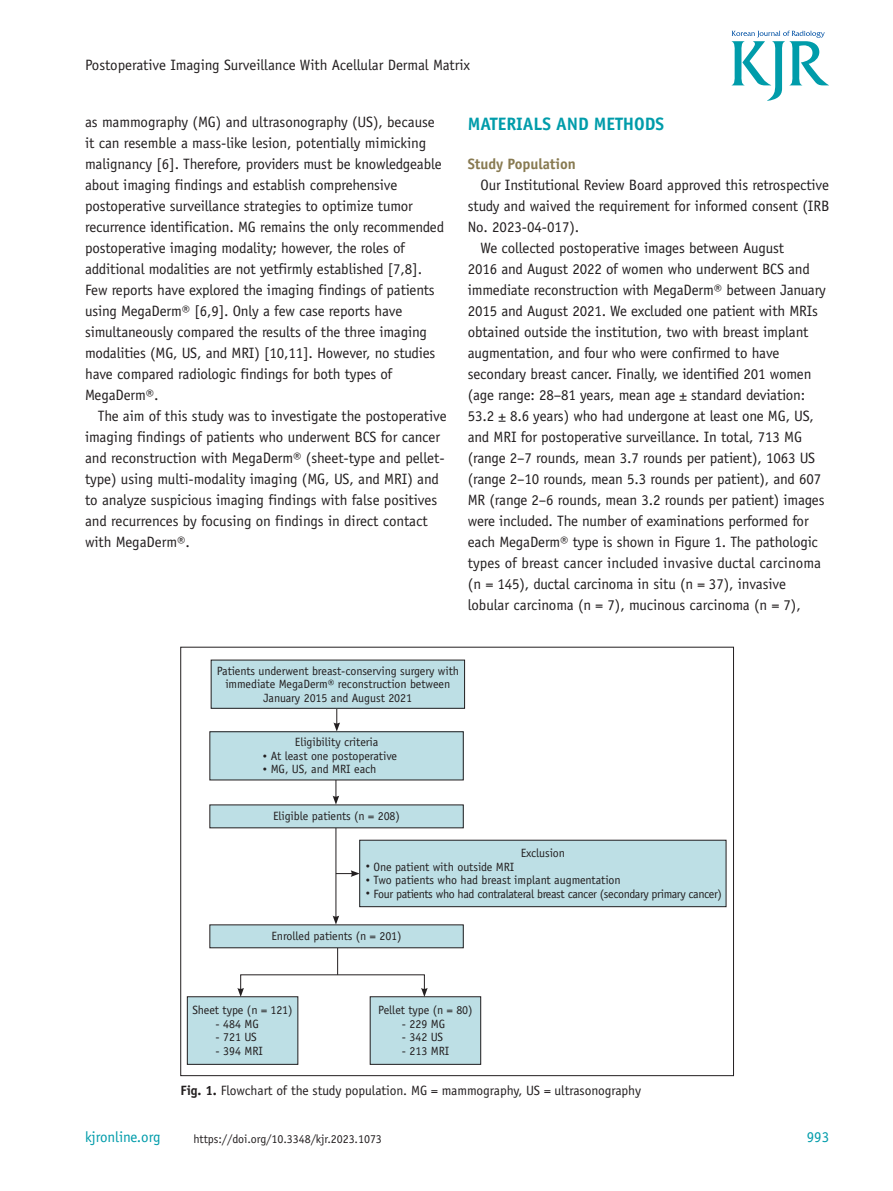
<style>
.page{position:relative;width:893px;height:1191px;background:#fff}
.page>*{position:absolute;margin:0;border:0;box-sizing:border-box;transform-origin:0 0}
.큰제목{font:700 18px "Officina Sans Std";letter-spacing:-.005em;color:#009caa}
.본문{font:15px/21px "Officina Sans Std";letter-spacing:-.01em;color:#231f20}
.t1{font:15px "Officina Sans Std";letter-spacing:-.005em;color:#009caa}
._1_제목{font:700 15px "Officina Sans Std";letter-spacing:-.005em;color:#887a51}
.그림제목{font:13.5px "Officina Sans Std";letter-spacing:-.005em;color:#231f20}
.t2{font:12px/13.5px "Officina Sans Std";letter-spacing:-.005em;color:#231f20;text-align:center}
.t3{font:12px "Officina Sans Std";letter-spacing:-.03em;color:#231f20}
.s1{font-family:"Garamond"}
.s2{font-weight:700}
</style>
<div class="page">
<svg style="left:732px;top:31px;width:97px;height:70px"></svg>
<div style="left:187px;top:996px;width:111px;height:68px;background:#bddfe5"></div>
<div style="left:187px;top:996px;width:111px;height:68px;border:1px solid #231f20"></div>
<div style="left:370px;top:996px;width:111px;height:68px;background:#bddfe5"></div>
<div style="left:370px;top:996px;width:111px;height:68px;border:1px solid #231f20"></div>
<svg style="left:333px;top:708px;width:7px;height:23px"></svg>
<svg style="left:333px;top:780px;width:6px;height:24px"></svg>
<hr style="left:336px;top:824px;width:1px;height:94px;background:#231f20">
<svg style="left:333px;top:915px;width:6px;height:9px"></svg>
<svg style="left:336px;top:870px;width:23px;height:7px"></svg>
<hr style="left:337px;top:940px;width:1px;height:34px;background:#231f20">
<svg style="left:237px;top:987px;width:7px;height:10px"></svg>
<svg style="left:421px;top:987px;width:7px;height:10px"></svg>
<div style="left:211px;top:660px;width:254px;height:48px;background:#bddfe5"></div>
<div style="left:210px;top:731px;width:253px;height:49px;background:#bddfe5"></div>
<div style="left:210px;top:731px;width:253px;height:49px;border:1px solid #231f20"></div>
<div style="left:210px;top:805px;width:253px;height:23px;background:#bddfe5"></div>
<div style="left:210px;top:925px;width:253px;height:22px;background:#bddfe5"></div>
<div style="left:210px;top:924px;width:253px;height:24px;border:1px solid #231f20"></div>
<div style="left:360px;top:840px;width:366px;height:66px;background:#bddfe5"></div>
<div style="left:359px;top:840px;width:367px;height:67px;border:1px solid #231f20"></div>
<p class="본문" style="left:85px;top:54px;width:387px">Postoperative Imaging Surveillance With Acellular Dermal Matrix</p>
<p class="본문" style="left:85px;top:112px;width:361px">as mammography (MG) and ultrasonography (US), because it can resemble a mass-like lesion, potentially mimicking malignancy [6]. Therefore, providers must be knowledgeable about imaging findings and establish comprehensive postoperative surveillance strategies to optimize tumor recurrence identification. MG remains the only recommended postoperative imaging modality; however, the roles of additional modalities are not yetfirmly established [7,8].<br>Few reports have explored the imaging findings of patients using MegaDerm® [6,9]. Only a few case reports have simultaneously compared the results of the three imaging modalities (MG, US, and MRI) [10,11]. However, no studies have compared radiologic findings for both types of MegaDerm®.</p>
<p class="본문" style="left:85px;top:406px;width:363px;text-indent:13px">The aim of this study was to investigate the postoperative imaging findings of patients who underwent BCS for cancer and reconstruction with MegaDerm® (sheet-type and pellet&shy;type) using multi-modality imaging (MG, US, and MRI) and to analyze suspicious imaging findings with false positives and recurrences by focusing on findings in direct contact with MegaDerm®.</p>
<p class="큰제목" style="left:468px;top:112px;width:198px">MATERIALS AND METHODS</p>
<p class="_1_제목" style="left:468px;top:155px;width:110px">Study Population</p>
<p class="본문" style="left:468px;top:175px;width:363px;text-align:justify;text-indent:13px">Our Institutional Review Board approved this retrospective study and waived the requirement for informed consent (IRB No. 2023-04-017).</p>
<p class="본문" style="left:468px;top:238px;width:360px;text-indent:13px">We collected postoperative images between August<br>2016 and August 2022 of women who underwent BCS and immediate reconstruction with MegaDerm® between January 2015 and August 2021. We excluded one patient with MRIs obtained outside the institution, two with breast implant augmentation, and four who were confirmed to have secondary breast cancer. Finally, we identified 201 women (age range: 28–81 years, mean age ± standard deviation:<br>53.2 ± 8.6 years) who had undergone at least one MG, US, and MRI for postoperative surveillance. In total, 713 MG (range 2–7 rounds, mean 3.7 rounds per patient), 1063 US (range 2–10 rounds, mean 5.3 rounds per patient), and 607<br>MR (range 2–6 rounds, mean 3.2 rounds per patient) images were included. The number of examinations performed for each MegaDerm® type is shown in Figure 1. The pathologic types of breast cancer included invasive ductal carcinoma (n = 145), ductal carcinoma in situ (n = 37), invasive lobular carcinoma (n = 7), mucinous carcinoma (n = 7),</p>
<p class="t2" style="left:217px;top:664px;width:244px">Patients underwent breast-conserving surgery with immediate MegaDerm® reconstruction between<br>January 2015 and August 2021</p>
<p class="t2" style="left:295px;top:735px;width:85px">Eligibility criteria</p>
<p class="t2" style="left:263px;top:749px;width:136px"><span class="s1">•</span> At least one postoperative</p>
<p class="t2" style="left:263px;top:762px;width:115px"><span class="s1">•</span> MG, US, and MRI each</p>
<p class="t2" style="left:273px;top:809px;width:128px">Eligible patients (n = 208)</p>
<p class="t2" style="left:521px;top:846px;width:46px">Exclusion</p>
<p class="t2" style="left:366px;top:860px;width:150px"><span class="s1">•</span> One patient with outside MRI</p>
<p class="t2" style="left:366px;top:873px;width:256px"><span class="s1">•</span> Two patients who had breast implant augmentation</p>
<p class="t3" style="left:366px;top:886px;width:358px"><span class="s1">•</span> Four patients who had contralateral breast cancer (secondary primary cancer)</p>
<p class="t2" style="left:271px;top:929px;width:132px">Enrolled patients (n = 201)</p>
<p class="t2" style="left:192px;top:1003px;width:102px">Sheet type (n = 121)</p>
<p class="t2" style="left:215px;top:1017px;width:45px">- 484 MG</p>
<p class="t2" style="left:215px;top:1030px;width:43px">- 721 US</p>
<p class="t2" style="left:215px;top:1044px;width:49px">- 394 MRI</p>
<p class="t2" style="left:378px;top:1003px;width:96px">Pellet type (n = 80)</p>
<p class="t2" style="left:402px;top:1017px;width:45px">- 229 MG</p>
<p class="t2" style="left:402px;top:1030px;width:43px">- 342 US</p>
<p class="t2" style="left:402px;top:1044px;width:49px">- 213 MRI</p>
<p class="그림제목" style="left:180px;top:1082px;width:462px"><span class="s2">Fig. 1.</span> Flowchart of the study population. MG = mammography, US = ultrasonography</p>
<p class="t1" style="left:85px;top:1128px;width:77px">kjronline.org</p>
<p class="t2" style="left:194px;top:1132px;width:190px">https://doi.org/10.3348/kjr.2023.1073</p>
<p class="t1" style="left:807px;top:1128px;width:24px">993</p>
</div>
